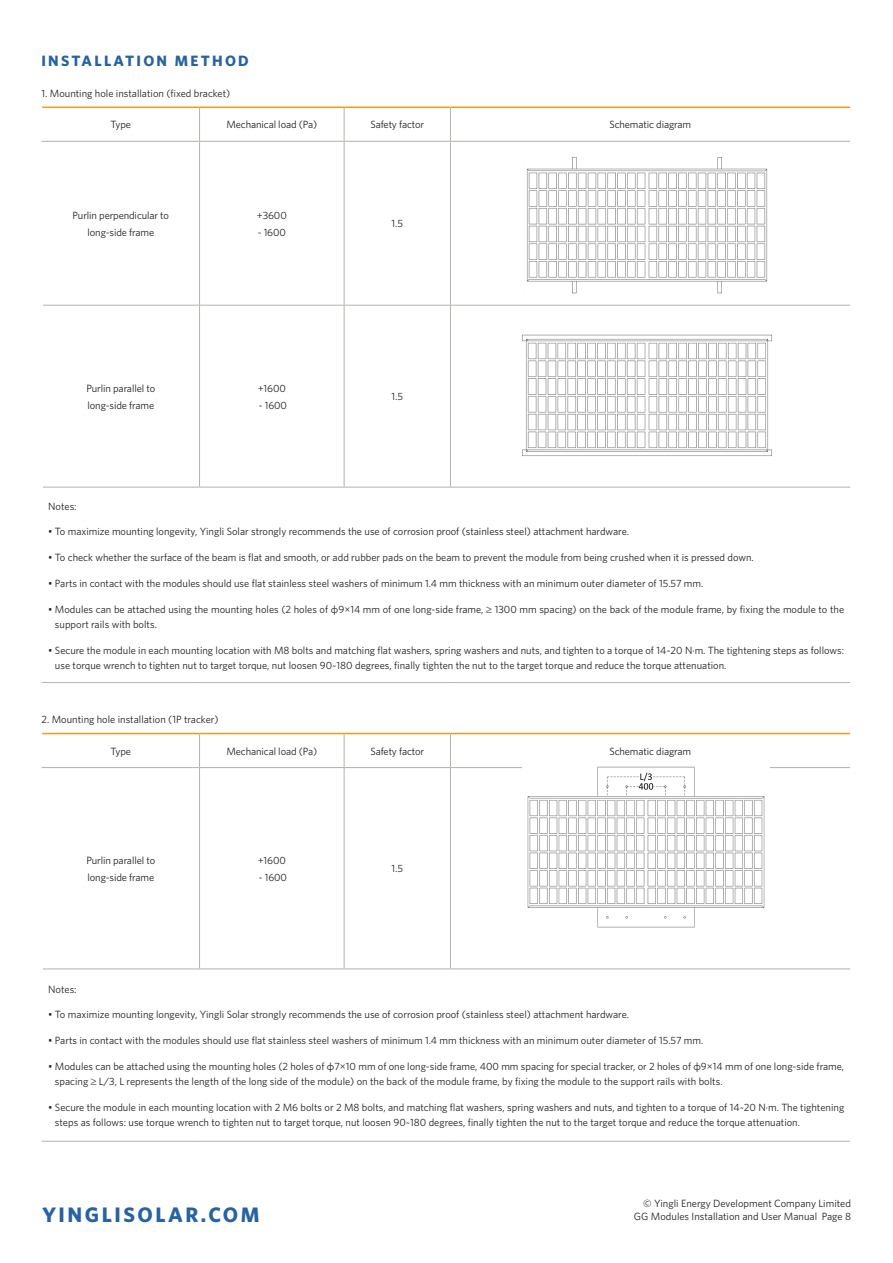
<style>
.page{position:relative;width:893px;height:1263px;background:#fff}
.page>*{position:absolute;margin:0;border:0;box-sizing:border-box;transform-origin:0 0}
.t1{font:700 21px "Whitney";letter-spacing:.12em;color:#2762a2}
.Heads{font:700 15px "Whitney";letter-spacing:.15em;color:#2762a2}
.Figure_captions{font:10.5px/15px "Whitney";color:#231f20}
</style>
<div class="page">
<hr style="left:42px;top:107px;width:158px;height:1px;background:#f7971d">
<hr style="left:200px;top:107px;width:144px;height:1px;background:#f7971d">
<hr style="left:344px;top:107px;width:106px;height:1px;background:#f7971d">
<hr style="left:450px;top:107px;width:400px;height:1px;background:#f7971d">
<hr style="left:199px;top:108px;width:1px;height:33px;background:#b2b3aa">
<hr style="left:344px;top:108px;width:1px;height:33px;background:#b2b3aa">
<hr style="left:450px;top:108px;width:1px;height:33px;background:#b2b3aa">
<hr style="left:41px;top:141px;width:159px;height:1px;background:#b2b3aa">
<hr style="left:200px;top:141px;width:144px;height:1px;background:#b2b3aa">
<hr style="left:199px;top:142px;width:1px;height:163px;background:#b2b3aa">
<hr style="left:344px;top:141px;width:106px;height:1px;background:#b2b3aa">
<hr style="left:344px;top:142px;width:1px;height:163px;background:#b2b3aa">
<hr style="left:450px;top:141px;width:400px;height:1px;background:#b2b3aa">
<hr style="left:450px;top:142px;width:1px;height:163px;background:#b2b3aa">
<hr style="left:43px;top:305px;width:157px;height:1px;background:#b2b3aa">
<hr style="left:200px;top:305px;width:144px;height:1px;background:#b2b3aa">
<hr style="left:199px;top:306px;width:1px;height:181px;background:#b2b3aa">
<hr style="left:344px;top:305px;width:106px;height:1px;background:#b2b3aa">
<hr style="left:344px;top:306px;width:1px;height:181px;background:#b2b3aa">
<hr style="left:450px;top:305px;width:400px;height:1px;background:#b2b3aa">
<hr style="left:450px;top:306px;width:1px;height:181px;background:#b2b3aa">
<hr style="left:43px;top:487px;width:157px;height:1px;background:#b2b3aa">
<hr style="left:200px;top:487px;width:144px;height:1px;background:#b2b3aa">
<hr style="left:344px;top:487px;width:106px;height:1px;background:#b2b3aa">
<hr style="left:450px;top:487px;width:400px;height:1px;background:#b2b3aa">
<hr style="left:41px;top:682px;width:159px;height:1px;background:#b2b3aa">
<hr style="left:200px;top:682px;width:144px;height:1px;background:#b2b3aa">
<hr style="left:344px;top:682px;width:106px;height:1px;background:#b2b3aa">
<hr style="left:450px;top:682px;width:400px;height:1px;background:#b2b3aa">
<img style="left:526px;top:157px;width:242px;height:137px">
<img style="left:522px;top:334px;width:250px;height:122px">
<hr style="left:42px;top:733px;width:158px;height:1px;background:#f7971d">
<hr style="left:200px;top:733px;width:144px;height:1px;background:#f7971d">
<hr style="left:344px;top:733px;width:106px;height:1px;background:#f7971d">
<hr style="left:450px;top:733px;width:400px;height:1px;background:#f7971d">
<hr style="left:199px;top:734px;width:1px;height:33px;background:#b2b3aa">
<hr style="left:344px;top:734px;width:1px;height:33px;background:#b2b3aa">
<hr style="left:450px;top:734px;width:1px;height:33px;background:#b2b3aa">
<hr style="left:41px;top:767px;width:159px;height:1px;background:#b2b3aa">
<hr style="left:200px;top:767px;width:144px;height:1px;background:#b2b3aa">
<hr style="left:199px;top:768px;width:1px;height:200px;background:#b2b3aa">
<hr style="left:344px;top:767px;width:106px;height:1px;background:#b2b3aa">
<hr style="left:344px;top:768px;width:1px;height:200px;background:#b2b3aa">
<hr style="left:450px;top:767px;width:400px;height:1px;background:#b2b3aa">
<hr style="left:450px;top:768px;width:1px;height:200px;background:#b2b3aa">
<hr style="left:43px;top:968px;width:157px;height:1px;background:#b2b3aa">
<hr style="left:200px;top:968px;width:144px;height:1px;background:#b2b3aa">
<hr style="left:344px;top:968px;width:106px;height:1px;background:#b2b3aa">
<hr style="left:450px;top:968px;width:400px;height:1px;background:#b2b3aa">
<hr style="left:41px;top:1141px;width:159px;height:1px;background:#b2b3aa">
<hr style="left:200px;top:1141px;width:144px;height:1px;background:#b2b3aa">
<hr style="left:344px;top:1141px;width:106px;height:1px;background:#b2b3aa">
<hr style="left:450px;top:1141px;width:400px;height:1px;background:#b2b3aa">
<img style="left:523px;top:766px;width:247px;height:162px">
<p class="Heads" style="left:41px;top:51px;width:209px">INSTALLATION METHOD</p>
<p class="Figure_captions" style="left:41px;top:85px;width:190px">1. Mounting hole installation (fixed bracket)</p>
<p class="Figure_captions" style="left:111px;top:117px;width:22px">Type</p>
<p class="Figure_captions" style="left:226px;top:117px;width:92px">Mechanical load (Pa)</p>
<p class="Figure_captions" style="left:370px;top:117px;width:55px">Safety factor</p>
<p class="Figure_captions" style="left:609px;top:117px;width:83px">Schematic diagram</p>
<p class="Figure_captions" style="left:73px;top:207px;width:98px">Purlin perpendicular to</p>
<p class="Figure_captions" style="left:88px;top:225px;width:68px">long-side frame</p>
<p class="Figure_captions" style="left:87px;top:380px;width:70px">Purlin parallel to</p>
<p class="Figure_captions" style="left:88px;top:398px;width:68px">long-side frame</p>
<p class="Figure_captions" style="left:257px;top:207px;width:31px">+3600</p>
<p class="Figure_captions" style="left:258px;top:225px;width:30px">- 1600</p>
<p class="Figure_captions" style="left:258px;top:380px;width:30px">+1600</p>
<p class="Figure_captions" style="left:259px;top:398px;width:30px">- 1600</p>
<p class="Figure_captions" style="left:392px;top:216px;width:13px">1.5</p>
<p class="Figure_captions" style="left:392px;top:389px;width:13px">1.5</p>
<p class="Figure_captions" style="left:48px;top:498px;width:30px">Notes:</p>
<p class="Figure_captions" style="left:48px;top:524px;width:582px">• To maximize mounting longevity, Yingli Solar strongly recommends the use of corrosion proof (stainless steel) attachment hardware.</p>
<p class="Figure_captions" style="left:48px;top:550px;width:707px">• To check whether the surface of the beam is flat and smooth, or add rubber pads on the beam to prevent the module from being crushed when it is pressed down.</p>
<p class="Figure_captions" style="left:48px;top:575px;width:657px">• Parts in contact with the modules should use flat stainless steel washers of minimum 1.4 mm thickness with an minimum outer diameter of 15.57 mm.</p>
<p class="Figure_captions" style="left:55px;top:601px;width:791px;text-indent:-7px">• Modules can be attached using the mounting holes (2 holes of φ9×14 mm of one long-side frame, ≥ 1300 mm spacing) on the back of the module frame, by fixing the module to the support rails with bolts.</p>
<p class="Figure_captions" style="left:55px;top:642px;width:791px;text-indent:-7px">• Secure the module in each mounting location with M8 bolts and matching flat washers, spring washers and nuts, and tighten to a torque of 14~20 N·m. The tightening steps as follows: use torque wrench to tighten nut to target torque, nut loosen 90~180 degrees, finally tighten the nut to the target torque and reduce the torque attenuation.</p>
<p class="Figure_captions" style="left:41px;top:712px;width:179px">2. Mounting hole installation (1P tracker)</p>
<p class="Figure_captions" style="left:111px;top:743px;width:22px">Type</p>
<p class="Figure_captions" style="left:226px;top:743px;width:92px">Mechanical load (Pa)</p>
<p class="Figure_captions" style="left:370px;top:743px;width:55px">Safety factor</p>
<p class="Figure_captions" style="left:609px;top:743px;width:83px">Schematic diagram</p>
<p class="Figure_captions" style="left:87px;top:852px;width:70px">Purlin parallel to</p>
<p class="Figure_captions" style="left:88px;top:870px;width:68px">long-side frame</p>
<p class="Figure_captions" style="left:258px;top:852px;width:30px">+1600</p>
<p class="Figure_captions" style="left:259px;top:870px;width:30px">- 1600</p>
<p class="Figure_captions" style="left:392px;top:861px;width:13px">1.5</p>
<p class="Figure_captions" style="left:48px;top:981px;width:30px">Notes:</p>
<p class="Figure_captions" style="left:48px;top:1007px;width:582px">• To maximize mounting longevity, Yingli Solar strongly recommends the use of corrosion proof (stainless steel) attachment hardware.</p>
<p class="Figure_captions" style="left:48px;top:1033px;width:657px">• Parts in contact with the modules should use flat stainless steel washers of minimum 1.4 mm thickness with an minimum outer diameter of 15.57 mm.</p>
<p class="Figure_captions" style="left:55px;top:1059px;width:791px;text-indent:-7px">• Modules can be attached using the mounting holes (2 holes of φ7×10 mm of one long-side frame, 400 mm spacing for special tracker, or 2 holes of φ9×14 mm of one long-side frame, spacing ≥ L/3, L represents the length of the long side of the module) on the back of the module frame, by fixing the module to the support rails with bolts.</p>
<p class="Figure_captions" style="left:55px;top:1099px;width:791px;text-indent:-7px">• Secure the module in each mounting location with 2 M6 bolts or 2 M8 bolts, and matching flat washers, spring washers and nuts, and tighten to a torque of 14~20 N·m. The tightening steps as follows: use torque wrench to tighten nut to target torque, nut loosen 90~180 degrees, finally tighten the nut to the target torque and reduce the torque attenuation.</p>
<h1 class="t1" style="left:42px;top:1201px;width:219px">YINGLISOLAR.COM</h1>
<p class="Figure_captions" style="left:634px;top:1196px;width:218px;line-height:13.5px;text-align:right">© Yingli Energy Development Company Limited<br>GG Modules Installation and User Manual Page 8</p>
</div>
